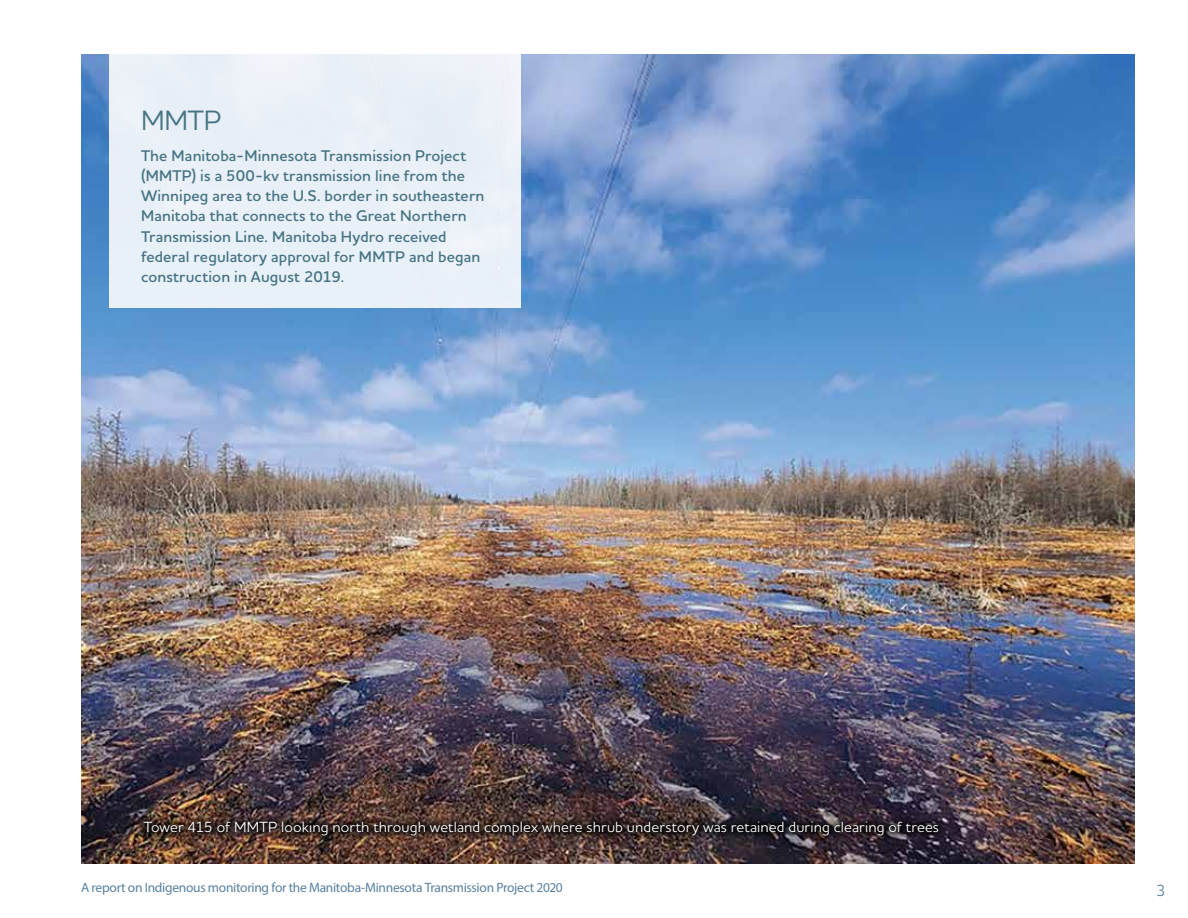
<style>
.page{position:relative;width:1188px;height:918px;background:#fff}
.page>*{position:absolute;margin:0;border:0;box-sizing:border-box;transform-origin:0 0}
.t1{font:28.5px "MH Houschka Std";color:#467483}
.t2{font:16.5px "MH Houschka Std";color:#5981a1}
.t3{font:600 15.75px/20.2px "MH Houschka Std";letter-spacing:.005em;color:#467483}
.t4{font:15px "MH Houschka Std";letter-spacing:.01em;color:#fff}
.t5{font:13.5px "Myriad Pro";letter-spacing:-.02em;color:#5981a1}
</style>
<div class="page">
<img style="left:81px;top:55px;width:1053px;height:809px">
<div style="left:109px;top:54px;width:412px;height:254px;background:#e9f0f8"></div>
<div style="left:136px;top:815px;width:810px;height:28px;background:#000;opacity:.75"></div>
<h1 class="t1" style="left:141px;top:102px;width:82px">MMTP</h1>
<p class="t3" style="left:141px;top:145px;width:345px">The Manitoba-Minnesota Transmission Project (MMTP) is a 500-kv transmission line from the Winnipeg area to the U.S. border in southeastern Manitoba that connects to the Great Northern Transmission Line. Manitoba Hydro received federal regulatory approval for MMTP and began construction in August 2019.</p>
<p class="t4" style="left:144px;top:817px;width:797px">Tower 415 of MMTP looking north through wetland complex where shrub understory was retained during clearing of trees</p>
<p class="t5" style="left:81px;top:880px;width:483px">A report on Indigenous monitoring for the Manitoba-Minnesota Transmission Project 2020</p>
<p class="t2" style="left:1156px;top:880px;width:11px">3</p>
</div>
